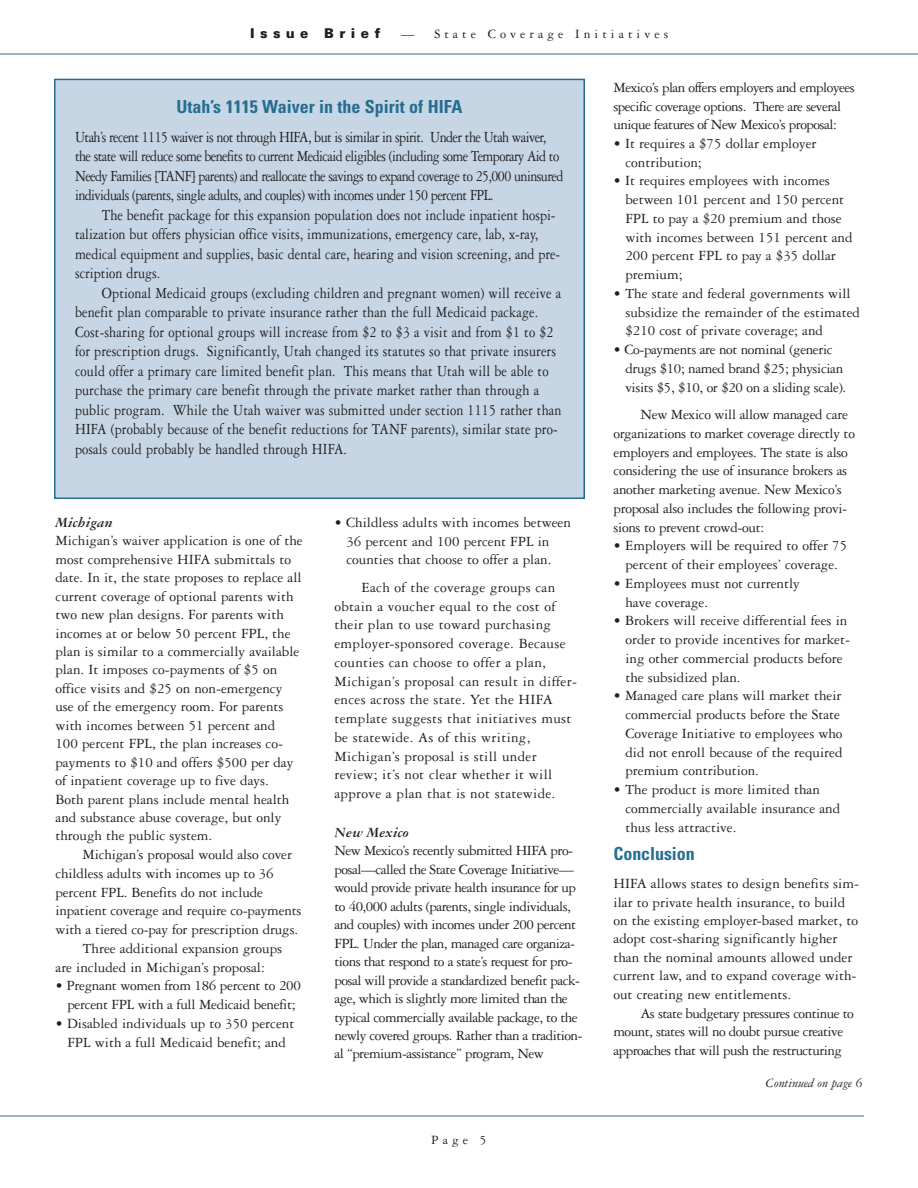
<style>
.page{position:relative;width:918px;height:1188px;background:#fff}
.page>*{position:absolute;margin:0;border:0;box-sizing:border-box;transform-origin:0 0}
.t1{font:700 condensed 18px "Univers";color:#266e91}
.t2{font:16.5px/19.5px "Garamond Three";letter-spacing:.01em;color:#201f20;scale:.85 1}
.t3{font:16.5px/19.5px "Garamond Three";letter-spacing:-.04em;color:#201f20;scale:.85 1}
.t4{font:15px/18.5px "Garamond Three";color:#201f20}
.t5{font:15px/18.5px "Garamond Three";letter-spacing:-.035em;color:#201f20}
.t6{font:15px/18.8px "Garamond Three";letter-spacing:.02em;color:#201f20}
.t7{font:15px/18.8px "Garamond Three";letter-spacing:-.02em;color:#201f20;text-align:center}
.t8{font:15px/18.8px "Garamond Three";letter-spacing:-.025em;color:#201f20}
.t9{font:italic 700 15px "Garamond Three";color:#201f20}
.t10{font:13.5px "Garamond Three";letter-spacing:.3em;color:#201f20}
.t11{font:italic 13.5px "Garamond Three";color:#201f20}
.t12{font:900 13.5px "Univers";letter-spacing:.4em;color:#201f20}
</style>
<div class="page">
<div style="left:55px;top:79px;width:529px;height:419px;background:#c7d6e5"></div>
<div style="left:54px;top:79px;width:531px;height:420px;border:2px solid #266e91"></div>
<hr style="left:0;top:54px;width:918px;height:1px;background:#266e91">
<hr style="left:0;top:1116px;width:864px;height:1px;background:#266e91">
<p class="t12" style="left:250px;top:28px;width:132px">Issue Brief</p>
<p class="t10" style="left:401px;top:29px;width:268px">— State Coverage Initiatives</p>
<p class="t1" style="left:177px;top:100px;width:287px">Utah’s 1115 Waiver in the Spirit of HIFA</p>
<p class="t3" style="left:75px;top:129px;width:576px">Utah’s recent 1115 waiver is not through HIFA, but is similar in spirit. Under the Utah waiver, the state will reduce some benefits to current Medicaid eligibles (including some Temporary Aid to Needy Families [TANF] parents) and reallocate the savings to expand coverage to 25,000 uninsured individuals (parents, single adults, and couples) with incomes under 150 percent FPL.</p>
<p class="t2" style="left:75px;top:207px;width:572px;text-indent:27px">The benefit package for this expansion population does not include inpatient hospi&shy;talization but offers physician office visits, immunizations, emergency care, lab, x-ray, medical equipment and supplies, basic dental care, hearing and vision screening, and pre&shy;scription drugs.</p>
<p class="t2" style="left:75px;top:285px;width:574px;text-indent:27px">Optional Medicaid groups (excluding children and pregnant women) will receive a benefit plan comparable to private insurance rather than the full Medicaid package.<br>Cost-sharing for optional groups will increase from $2 to $3 a visit and from $1 to $2 for prescription drugs. Significantly, Utah changed its statutes so that private insurers could offer a primary care limited benefit plan. This means that Utah will be able to purchase the primary care benefit through the private market rather than through a public program. While the Utah waiver was submitted under section 1115 rather than HIFA (probably because of the benefit reductions for TANF parents), similar state pro&shy;posals could probably be handled through HIFA.</p>
<p class="t9" style="left:56px;top:517px;width:59px">Michigan</p>
<p class="t4" style="left:56px;top:533px;width:249px">Michigan’s waiver application is one of the most comprehensive HIFA submittals to date. In it, the state proposes to replace all current coverage of optional parents with two new plan designs. For parents with incomes at or below 50 percent FPL, the plan is similar to a commercially available plan. It imposes co-payments of $5 on office visits and $25 on non-emergency use of the emergency room. For parents with incomes between 51 percent and<br>100 percent FPL, the plan increases co&shy;payments to $10 and offers $500 per day of inpatient coverage up to five days.<br>Both parent plans include mental health and substance abuse coverage, but only through the public system.</p>
<p class="t4" style="left:82px;top:847px;width:211px">Michigan’s proposal would also cover</p>
<p class="t4" style="left:56px;top:865px;width:220px">childless adults with incomes up to 36</p>
<p class="t4" style="left:56px;top:884px;width:209px">percent FPL. Benefits do not include</p>
<p class="t4" style="left:56px;top:903px;width:248px">inpatient coverage and require co-payments</p>
<p class="t4" style="left:56px;top:922px;width:244px">with a tiered co-pay for prescription drugs.</p>
<p class="t4" style="left:82px;top:940px;width:201px">Three additional expansion groups</p>
<p class="t4" style="left:56px;top:959px;width:211px">are included in Michigan’s proposal:</p>
<p class="t7" style="left:56px;top:978px;width:247px">• Pregnant women from 186 percent to 200 percent FPL with a full Medicaid benefit;</p>
<p class="t4" style="left:56px;top:1015px;width:240px;text-align:center">• Disabled individuals up to 350 percent<br>FPL with a full Medicaid benefit; and</p>
<p class="t4" style="left:346px;top:514px;width:226px;text-indent:-12px">• Childless adults with incomes between<br>36 percent and 100 percent FPL in counties that choose to offer a plan.</p>
<p class="t6" style="left:334px;top:579px;width:244px;text-indent:27px">Each of the coverage groups can obtain a voucher equal to the cost of their plan to use toward purchasing employer-sponsored coverage. Because counties can choose to offer a plan, Michigan’s proposal can result in differ&shy;ences across the state. Yet the HIFA template suggests that initiatives must be statewide. As of this writing, Michigan’s proposal is still under review; it’s not clear whether it will approve a plan that is not statewide.</p>
<p class="t9" style="left:334px;top:827px;width:76px">New Mexico</p>
<p class="t5" style="left:334px;top:843px;width:250px">New Mexico’s recently submitted HIFA pro&shy;posal—called the State Coverage Initiative— would provide private health insurance for up to 40,000 adults (parents, single individuals, and couples) with incomes under 200 percent FPL. Under the plan, managed care organiza&shy;tions that respond to a state’s request for pro&shy;posal will provide a standardized benefit pack&shy;age, which is slightly more limited than the typical commercially available package, to the newly covered groups. Rather than a tradition&shy;al “premium-assistance” program, New</p>
<p class="t10" style="left:431px;top:1135px;width:57px">Page 5</p>
<p class="t5" style="left:614px;top:80px;width:243px">Mexico’s plan offers employers and employees specific coverage options. There are several unique features of New Mexico’s proposal:</p>
<p class="t4" style="left:625px;top:135px;width:193px;text-indent:-12px">• It requires a $75 dollar employer contribution;</p>
<p class="t4" style="left:625px;top:173px;width:229px;text-indent:-12px">• It requires employees with incomes between 101 percent and 150 percent<br>FPL to pay a $20 premium and those with incomes between 151 percent and<br>200 percent FPL to pay a $35 dollar premium;</p>
<p class="t4" style="left:625px;top:285px;width:236px;text-indent:-12px">• The state and federal governments will subsidize the remainder of the estimated $210 cost of private coverage; and</p>
<p class="t8" style="left:625px;top:342px;width:222px;text-indent:-12px">• Co-payments are not nominal (generic drugs $10; named brand $25; physician visits $5, $10, or $20 on a sliding scale).</p>
<p class="t7" style="left:614px;top:407px;width:243px;text-align:left;text-indent:27px">New Mexico will allow managed care organizations to market coverage directly to employers and employees. The state is also considering the use of insurance brokers as another marketing avenue. New Mexico’s proposal also includes the following provi&shy;sions to prevent crowd-out:</p>
<p class="t4" style="left:614px;top:538px;width:235px;text-align:center">• Employers will be required to offer 75 percent of their employees’ coverage.</p>
<p class="t4" style="left:625px;top:575px;width:176px;text-indent:-12px">• Employees must not currently have coverage.</p>
<p class="t4" style="left:625px;top:613px;width:226px;text-indent:-12px">• Brokers will receive differential fees in order to provide incentives for market&shy;ing other commercial products before the subsidized plan.</p>
<p class="t4" style="left:625px;top:688px;width:219px;text-indent:-12px">• Managed care plans will market their commercial products before the State Coverage Initiative to employees who did not enroll because of the required premium contribution.</p>
<p class="t4" style="left:625px;top:782px;width:216px;text-indent:-12px">• The product is more limited than commercially available insurance and thus less attractive.</p>
<p class="t1" style="left:614px;top:847px;width:83px">Conclusion</p>
<p class="t4" style="left:614px;top:876px;width:247px">HIFA allows states to design benefits sim&shy;ilar to private health insurance, to build on the existing employer-based market, to adopt cost-sharing significantly higher than the nominal amounts allowed under current law, and to expand coverage with&shy;out creating new entitlements.</p>
<p class="t5" style="left:614px;top:1005px;width:242px;text-indent:27px">As state budgetary pressures continue to mount, states will no doubt pursue creative approaches that will push the restructuring</p>
<p class="t11" style="left:766px;top:1078px;width:98px">Continued on page 6</p>
</div>
